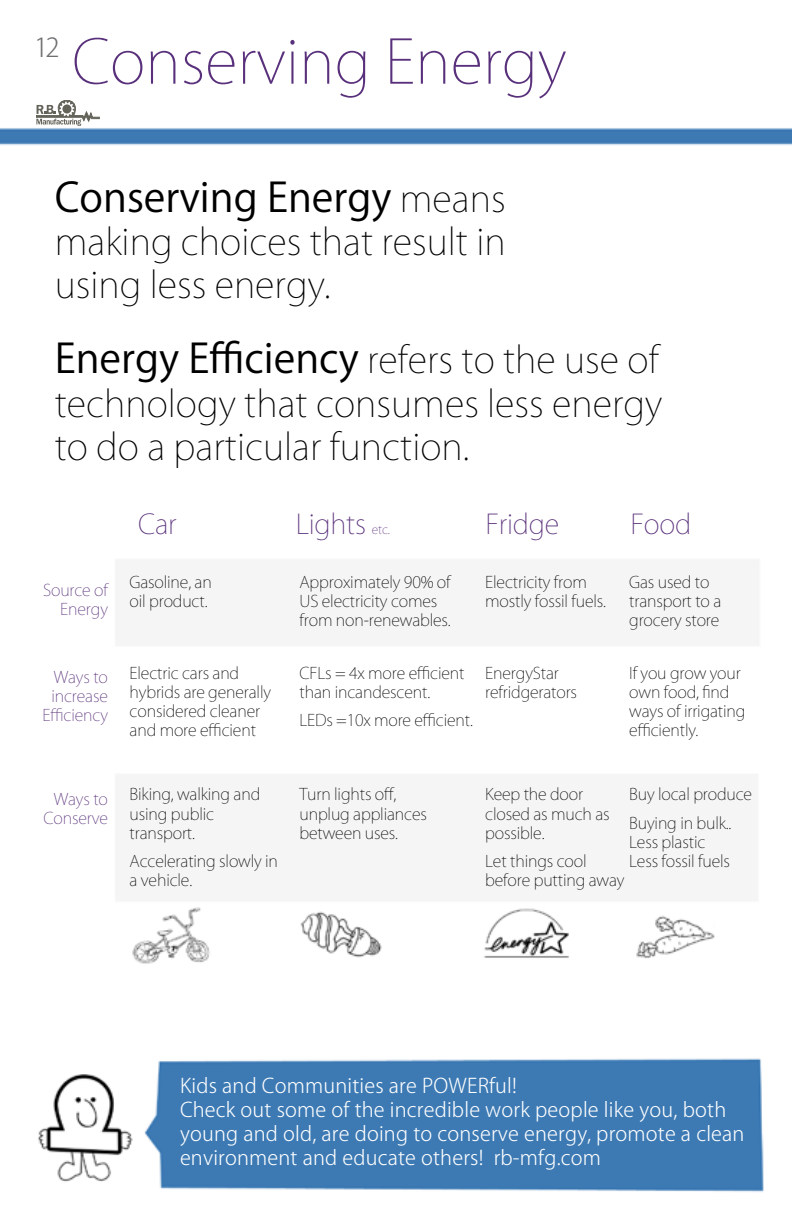
<style>
.page{position:relative;width:792px;height:1224px;background:#fff}
.page>*{position:absolute;margin:0;border:0;box-sizing:border-box;transform-origin:0 0}
.t1{font:200 60px "Koz Go Pro";color:#59307b}
.t2{font:40px "Koz Go Pro";color:#000}
.t3{font:200 36px/43.2px "Koz Go Pro";color:#000}
.t4{font:200 27px "Koz Go Pro";letter-spacing:-.01em;color:#59307b}
.t5{font:300 26px "Koz Go Pro";color:#6e6f71}
.t6{font:300 20px/24px "Koz Go Pro";letter-spacing:.01em;color:#fff}
.t7{font:200 16px/19.2px "Koz Go Pro";letter-spacing:-.01em;color:#000}
.t8{font:200 16px/19.2px "Koz Go Pro";letter-spacing:-.01em;color:#59307b;text-align:right}
.t9{font:200 12px "Koz Go Pro";color:#59307b}
.s1{font-weight:200;font-size:36px}
</style>
<div class="page">
<img style="left:0;top:116px;width:792px;height:1076px">
<svg style="left:36px;top:100px;width:63px;height:26px"></svg>
<div style="left:62px;top:104px;width:9px;height:9px;background:#63635a;border-radius:50%"></div>
<h3 class="t5" style="left:34px;top:30px;width:27px">12</h3>
<h1 class="t1" style="left:72px;top:22px;width:496px">Conserving Energy</h1>
<h2 class="t2" style="left:55px;top:171px;width:453px">Conserving Energy <span class="s1">means</span></h2>
<h3 class="t3" style="left:55px;top:220px;width:453px">making choices that result in using less energy.</h3>
<h2 class="t2" style="left:55px;top:333px;width:606px">Energy Efficiency <span class="s1">refers to the use of</span></h2>
<h3 class="t3" style="left:55px;top:382px;width:609px">technology that consumes less energy to do a particular function.</h3>
<p class="t8" style="left:43px;top:580px;width:66px">Source of<br>Energy</p>
<p class="t8" style="left:42px;top:667px;width:67px">Ways to increase<br>Efficiency</p>
<p class="t8" style="left:44px;top:789px;width:66px">Ways to<br>Conserve</p>
<h3 class="t4" style="left:138px;top:506px;width:40px">Car</h3>
<h3 class="t4" style="left:296px;top:506px;width:72px">Lights</h3>
<p class="t9" style="left:372px;top:522px;width:20px">etc.</p>
<h3 class="t4" style="left:485px;top:506px;width:75px">Fridge</h3>
<h3 class="t4" style="left:631px;top:506px;width:62px">Food</h3>
<p class="t7" style="left:130px;top:572px;width:84px">Gasoline, an oil product.</p>
<p class="t7" style="left:485px;top:572px;width:122px">Electricity from mostly fossil fuels.</p>
<p class="t7" style="left:629px;top:572px;width:94px">Gas used to transport to a grocery store</p>
<p class="t7" style="left:300px;top:663px;width:167px">CFLs = 4x more efficient than incandescent.</p>
<p class="t7" style="left:300px;top:711px;width:175px">LEDs =10x more efficient.</p>
<p class="t7" style="left:300px;top:572px;width:153px">Approximately 90% of<br>US electricity comes from non-renewables.</p>
<p class="t7" style="left:130px;top:663px;width:143px">Electric cars and hybrids are generally considered cleaner and more efficient</p>
<p class="t7" style="left:485px;top:663px;width:93px">EnergyStar refridgerators</p>
<p class="t7" style="left:629px;top:663px;width:118px">If you grow your own food, find ways of irrigating efficiently.</p>
<p class="t7" style="left:130px;top:785px;width:132px">Biking, walking and using public transport.</p>
<p class="t7" style="left:130px;top:851px;width:150px">Accelerating slowly in a vehicle.</p>
<p class="t7" style="left:300px;top:785px;width:129px">Turn lights off, unplug appliances between uses.</p>
<p class="t7" style="left:485px;top:785px;width:126px">Keep the door closed as much as possible.</p>
<p class="t7" style="left:485px;top:851px;width:141px">Let things cool before putting away</p>
<p class="t7" style="left:629px;top:780px;width:124px;line-height:28.2px">Buy local produce<br>Buying in bulk..</p>
<p class="t7" style="left:629px;top:832px;width:102px">Less plastic<br>Less fossil fuels</p>
<p class="t6" style="left:180px;top:1074px;width:566px">Kids and Communities are POWERful!<br>Check out some of the incredible work people like you, both young and old, are doing to conserve energy, promote a clean environment and educate others! rb-mfg.com</p>
</div>
